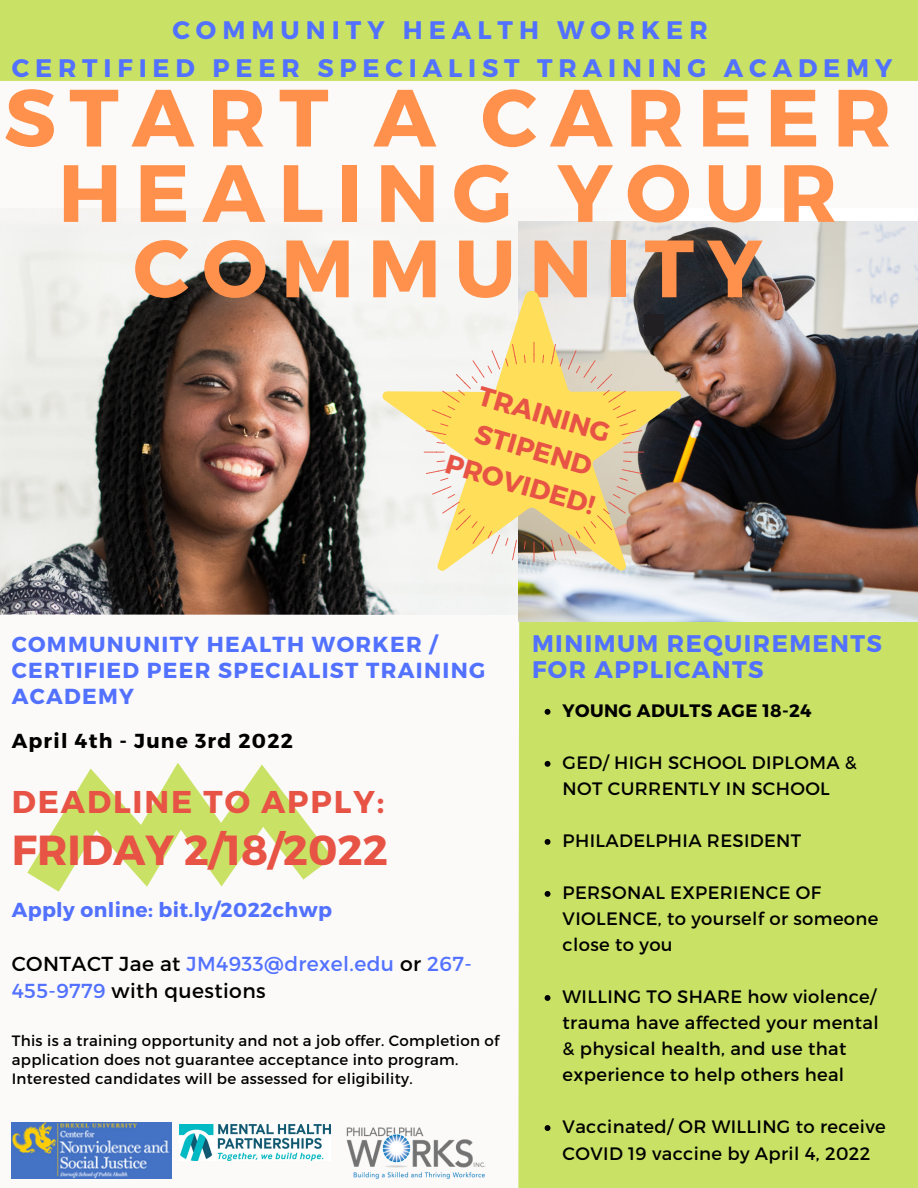
<style>
.page{position:relative;width:918px;height:1188px;background:#fff}
.page>*{position:absolute;margin:0;border:0;box-sizing:border-box;transform-origin:0 0}
.t1{font:700 81px/75.3px "Montserrat";letter-spacing:.16em;color:#ff914d;text-align:center}
.t2{font:700 42px "Montserrat";color:#e75344}
.t3{font:700 31.5px "Montserrat";letter-spacing:.06em;color:#e75344}
.t4{font:700 26.85px "Montserrat";color:#e75344}
.t5{font:700 25.35px "Montserrat";letter-spacing:.23em;color:#5271ff}
.t6{font:700 24px/25.8px "Montserrat";letter-spacing:.06em;color:#5271ff}
.t7{font:700 21.75px/25.8px "Montserrat";letter-spacing:.06em;color:#5271ff}
.t8{font:20.25px/27px "Montserrat";letter-spacing:.02em;color:#5271ff}
.t9{font:700 20.25px "Montserrat";letter-spacing:.02em;color:#5271ff}
.t10{font:700 20.25px "Montserrat";letter-spacing:.06em;color:#000}
.t11{font:18px/26px "Montserrat";letter-spacing:.02em;color:#000}
.t12{font:700 18px "Montserrat";letter-spacing:.02em;color:#000}
.t13{font:15px/19.2px "Montserrat";letter-spacing:.02em;color:#000}
.s1{color:#000}
</style>
<div class="page">
<img style="left:0;top:208px;width:682px;height:407px">
<img style="left:180px;top:1125px;width:151px;height:36px">
<div style="left:518px;top:621px;width:400px;height:567px;background:#c9e265"></div>
<img style="left:518px;top:222px;width:400px;height:399px">
<svg style="left:27px;top:763px;width:306px;height:129px"></svg>
<div style="left:0;top:0;width:918px;height:81px;background:#c9e265"></div>
<svg style="left:381px;top:289px;width:302px;height:284px"></svg>
<img style="left:12px;top:1122px;width:160px;height:57px">
<img style="left:346px;top:1127px;width:140px;height:53px">
<div style="left:644px;top:314px;width:19px;height:21px;background:#211f22"></div>
<svg style="left:623px;top:452px;width:21px;height:1px"></svg>
<svg style="left:623px;top:442px;width:8px;height:2px"></svg>
<svg style="left:623px;top:460px;width:8px;height:2px"></svg>
<svg style="left:551px;top:469px;width:91px;height:91px;background:#e7c97d"></svg>
<svg style="left:551px;top:344px;width:91px;height:91px;background:#edd78b"></svg>
<svg style="left:542px;top:541px;width:2px;height:8px"></svg>
<svg style="left:542px;top:355px;width:2px;height:8px"></svg>
<svg style="left:534px;top:542px;width:1px;height:20px"></svg>
<svg style="left:534px;top:342px;width:1px;height:21px"></svg>
<svg style="left:524px;top:541px;width:2px;height:8px"></svg>
<svg style="left:524px;top:355px;width:2px;height:8px"></svg>
<svg style="left:437px;top:442px;width:8px;height:2px"></svg>
<svg style="left:437px;top:460px;width:8px;height:2px"></svg>
<svg style="left:426px;top:344px;width:91px;height:91px"></svg>
<svg style="left:426px;top:469px;width:91px;height:91px"></svg>
<svg style="left:424px;top:452px;width:21px;height:1px"></svg>
<svg style="left:545px;top:709px;width:5px;height:6px"></svg>
<svg style="left:545px;top:761px;width:5px;height:6px"></svg>
<svg style="left:545px;top:839px;width:5px;height:6px"></svg>
<svg style="left:545px;top:891px;width:5px;height:6px"></svg>
<svg style="left:545px;top:995px;width:5px;height:6px"></svg>
<svg style="left:545px;top:1125px;width:5px;height:6px"></svg>
<p class="t5" style="left:172px;top:13px;width:537px">COMMUNITY HEALTH WORKER</p>
<p class="t5" style="left:12px;top:52px;width:882px">CERTIFIED PEER SPECIALIST TRAINING ACADEMY</p>
<p class="t1" style="left:4px;top:76px;width:889px">START A CAREER<br>HEALING YOUR<br>COMMUNITY</p>
<p class="t4" style="left:483px;top:379px;width:138px;rotate:16deg">TRAINING</p>
<p class="t4" style="left:451px;top:446px;width:155px;rotate:16deg">PROVIDED!</p>
<p class="t4" style="left:480px;top:416px;width:122px;rotate:16deg">STIPEND</p>
<p class="t7" style="left:12px;top:630px;width:475px">COMMUNUNITY HEALTH WORKER /<br>CERTIFIED PEER SPECIALIST TRAINING<br>ACADEMY</p>
<p class="t10" style="left:12px;top:727px;width:283px">April 4th - June 3rd 2022</p>
<p class="t3" style="left:12px;top:781px;width:374px">DEADLINE TO APPLY:</p>
<p class="t2" style="left:12px;top:822px;width:378px">FRIDAY 2/18/2022</p>
<p class="t9" style="left:12px;top:897px;width:322px">Apply online: bit.ly/2022chwp</p>
<p class="t8" style="left:12px;top:950px;width:462px"><span class="s1">CONTACT Jae at</span> JM4933@drexel.edu <span class="s1">or</span> 267-<br>455-9779 <span class="s1">with questions</span></p>
<p class="t13" style="left:12px;top:1030px;width:489px">This is a training opportunity and not a job offer. Completion of application does not guarantee acceptance into program.<br>Interested candidates will be assessed for eligibility.</p>
<p class="t6" style="left:532px;top:630px;width:352px">MINIMUM REQUIREMENTS<br>FOR APPLICANTS</p>
<p class="t12" style="left:563px;top:699px;width:251px">YOUNG ADULTS AGE 18-24</p>
<p class="t11" style="left:563px;top:749px;width:296px">GED/ HIGH SCHOOL DIPLOMA &amp;<br>NOT CURRENTLY IN SCHOOL</p>
<p class="t11" style="left:563px;top:827px;width:240px">PHILADELPHIA RESIDENT</p>
<p class="t11" style="left:563px;top:879px;width:317px">PERSONAL EXPERIENCE OF<br>VIOLENCE, to yourself or someone close to you</p>
<p class="t11" style="left:563px;top:983px;width:318px">WILLING TO SHARE how violence/ trauma have affected your mental &amp; physical health, and use that experience to help others heal</p>
<p class="t11" style="left:563px;top:1113px;width:325px">Vaccinated/ OR WILLING to receive<br>COVID 19 vaccine by April 4, 2022</p>
</div>
